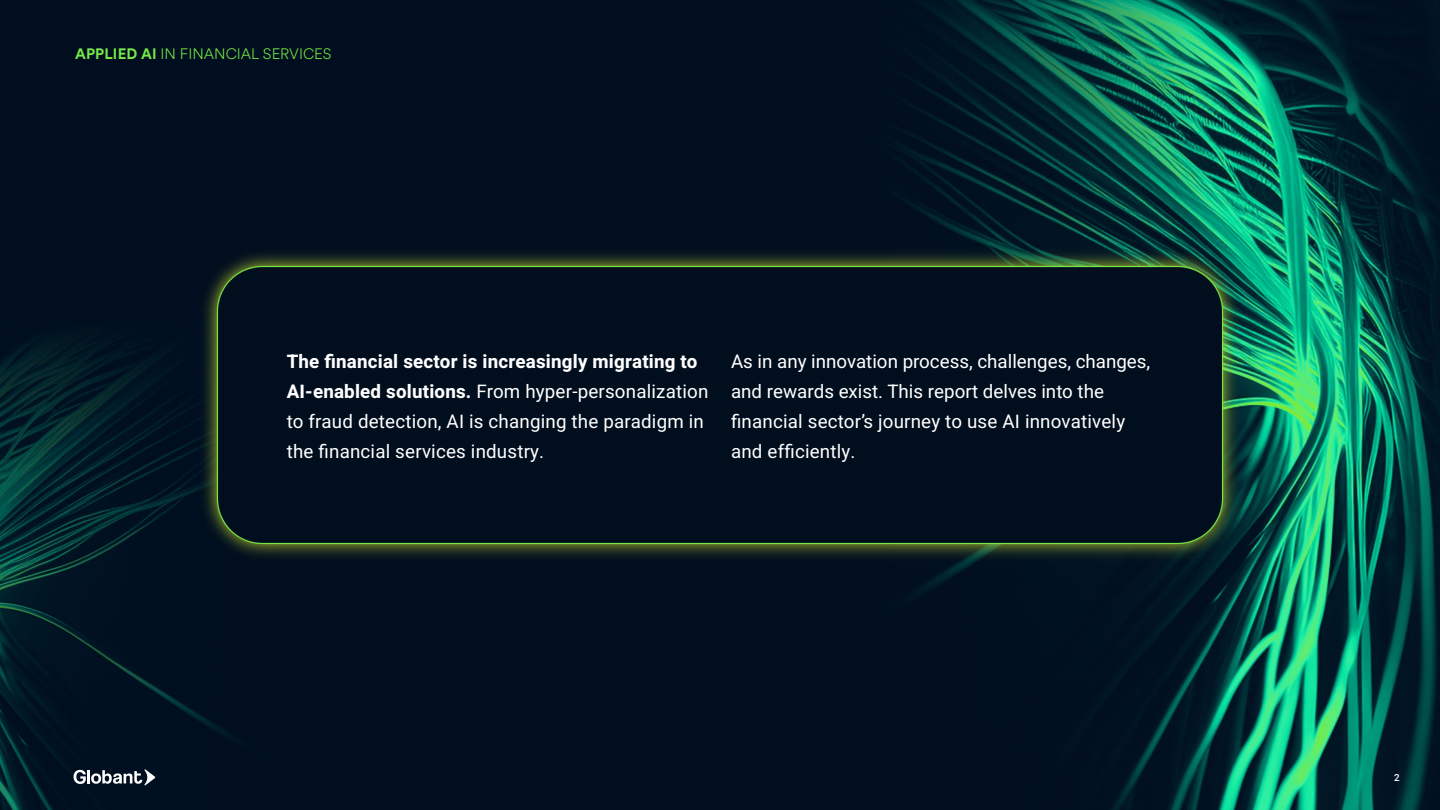
<style>
.page{position:relative;width:1440px;height:810px;background:#fff}
.page>*{position:absolute;margin:0;border:0;box-sizing:border-box;transform-origin:0 0}
.parrafo_reporte{font:18.75px/30px "Heebo";letter-spacing:.01em;color:#fff}
.sub-titulo{font:300 15px "Circular Spotify Text";color:#75eb48}
.t1{font:500 9.75px "Heebo";color:#fff}
.s1{font-family:"Circular Std";font-weight:700}
.s2{font-weight:700}
</style>
<div class="page">
<img style="left:0;top:0;width:1440px;height:810px">
<img style="left:0;top:310px;width:294px;height:500px">
<img style="left:194px;top:242px;width:1052px;height:326px">
<svg style="left:73px;top:769px;width:82px;height:16px"></svg>
<p class="sub-titulo" style="left:68px;top:43px;width:258px"><span class="s1">AP LIED AI</span> N FINANCIAL SERVICES</p>
<p class="sub-titulo" style="left:75px;top:44px;width:258px"><span class="s1">APPLIED AI</span> IN FINANCIAL SERVICES</p>
<p class="parrafo_reporte" style="left:287px;top:346px;width:423px"><span class="s2">The financial sector is increasingly migrating to AI-enabled solutions.</span> From hyper-personalization to fraud detection, AI is changing the paradigm in the financial services industry.</p>
<p class="parrafo_reporte" style="left:731px;top:346px;width:421px">As in any innovation process, challenges, changes, and rewards exist. This report delves into the financial sector’s journey to use AI innovatively and efficiently.</p>
<p class="t1" style="left:1394px;top:770px;width:7px">2</p>
</div>
